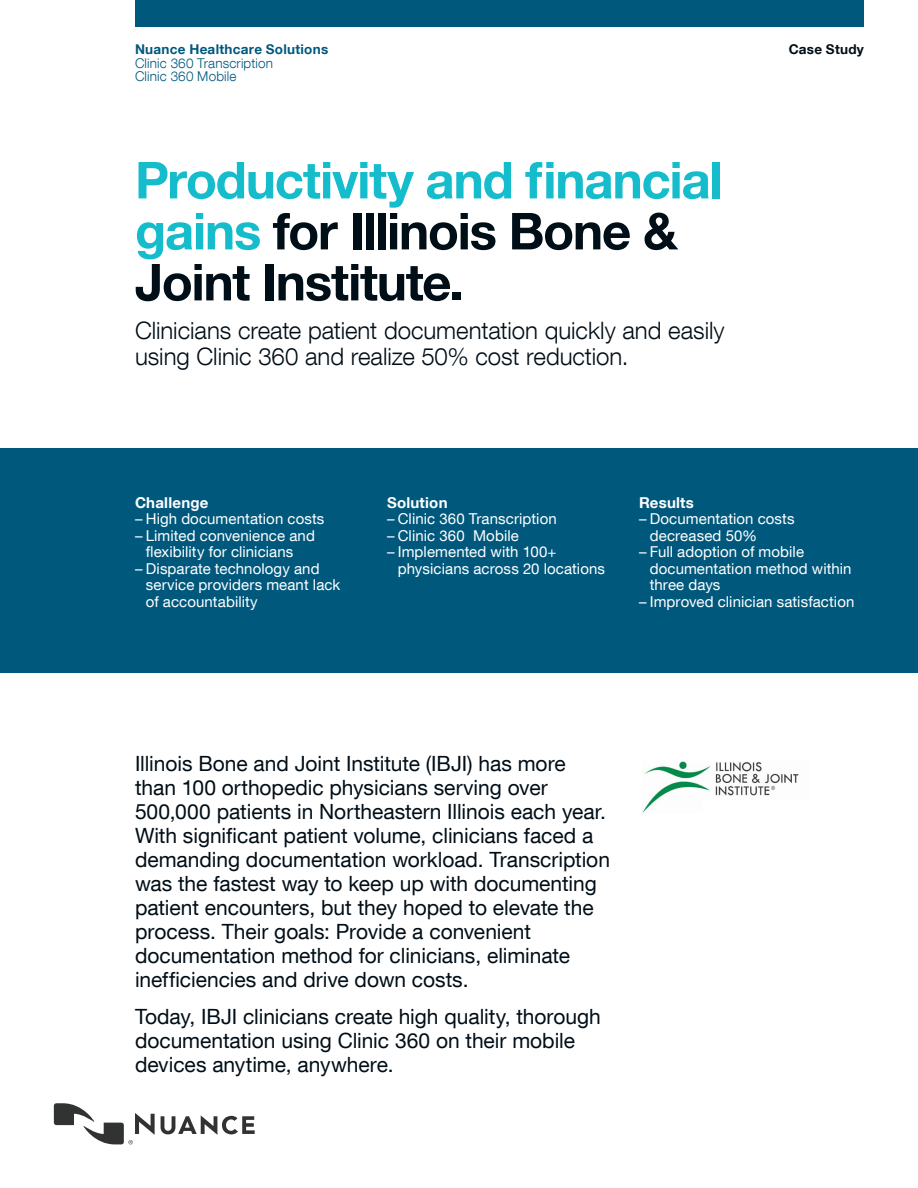
<style>
.page{position:relative;width:918px;height:1188px;background:#fff}
.page>*{position:absolute;margin:0;border:0;box-sizing:border-box;transform-origin:0 0}
.Headline_34_34{font:700 51px/51px "Helvetica Neue LT Com";letter-spacing:-.025em;color:#000e17}
.Subhead_16_17{font:300 24px/25.5px "Helvetica Neue LT Com";letter-spacing:-.005em;color:#000e17}
.Intro_Text_14_16{font:21px/24px "Helvetica Neue LT Com";letter-spacing:-.005em;color:#000e17}
.t1{font:15px/16.5px "Helvetica Neue LT Com";letter-spacing:.005em;color:#fff}
.Front_Box__Head_10_1{font:700 15px "Helvetica Neue LT Com";letter-spacing:.015em;color:#fff}
.t2{font:300 13.5px/13.5px "Helvetica Neue LT Com";letter-spacing:.01em;color:#00597d}
.t3{font:700 13.5px "Helvetica Neue LT Com";letter-spacing:.02em;color:#00597d}
.t4{font:700 13.5px "Helvetica Neue LT Com";letter-spacing:.02em;color:#000e17}
.s1{color:#14bccc}
</style>
<div class="page">
<div style="left:135px;top:0;width:729px;height:27px;background:#00597d"></div>
<svg style="left:161px;top:1115px;width:94px;height:20px"></svg>
<svg style="left:54px;top:1103px;width:101px;height:41px"></svg>
<div style="left:0;top:448px;width:918px;height:225px;background:#00597d"></div>
<img style="left:642px;top:761px;width:157px;height:52px">
<div style="left:704px;top:800px;width:112px;height:14px;background:#fff"></div>
<p class="t3" style="left:135px;top:41px;width:195px">Nuance Healthcare Solutions</p>
<p class="t4" style="left:789px;top:41px;width:77px">Case Study</p>
<p class="t2" style="left:135px;top:56px;width:139px">Clinic 360 Transcription<br>Clinic 360 Mobile</p>
<p class="Headline_34_34" style="left:135px;top:153px;width:589px"><span class="s1">Productivity and financial gains</span> for Illinois Bone &amp;<br>Joint Institute.</p>
<p class="Subhead_16_17" style="left:135px;top:318px;width:591px">Clinicians create patient documentation quickly and easily using Clinic 360 and realize 50% cost reduction.</p>
<p class="Front_Box__Head_10_1" style="left:135px;top:493px;width:75px">Challenge</p>
<p class="t1" style="left:135px;top:510px;width:191px">– High documentation costs</p>
<p class="t1" style="left:146px;top:527px;width:171px;text-indent:-11px">– Limited convenience and flexibility for clinicians</p>
<p class="t1" style="left:146px;top:560px;width:196px;text-indent:-11px">– Disparate technology and service providers meant lack of accountability</p>
<p class="Front_Box__Head_10_1" style="left:387px;top:493px;width:62px">Solution</p>
<p class="t1" style="left:387px;top:510px;width:171px">– Clinic 360 Transcription</p>
<p class="t1" style="left:387px;top:527px;width:133px">– Clinic 360 Mobile</p>
<p class="t1" style="left:398px;top:543px;width:209px;text-indent:-11px">– Implemented with 100+ physicians across 20 locations</p>
<p class="Front_Box__Head_10_1" style="left:639px;top:493px;width:56px">Results</p>
<p class="t1" style="left:650px;top:510px;width:146px;text-indent:-11px">– Documentation costs decreased 50%</p>
<p class="t1" style="left:650px;top:543px;width:203px;text-indent:-11px">– Full adoption of mobile documentation method within three days</p>
<p class="t1" style="left:639px;top:593px;width:217px">– Improved clinician satisfaction</p>
<p class="Intro_Text_14_16" style="left:135px;top:751px;width:477px">Illinois Bone and Joint Institute (IBJI) has more than 100 orthopedic physicians serving over 500,000 patients in Northeastern Illinois each year.<br>With significant patient volume, clinicians faced a demanding documentation workload. Transcription was the fastest way to keep up with documenting patient encounters, but they hoped to elevate the process. Their goals: Provide a convenient documentation method for clinicians, eliminate inefficiencies and drive down costs.</p>
<p class="Intro_Text_14_16" style="left:135px;top:1005px;width:467px">Today, IBJI clinicians create high quality, thorough documentation using Clinic 360 on their mobile devices anytime, anywhere.</p>
</div>
